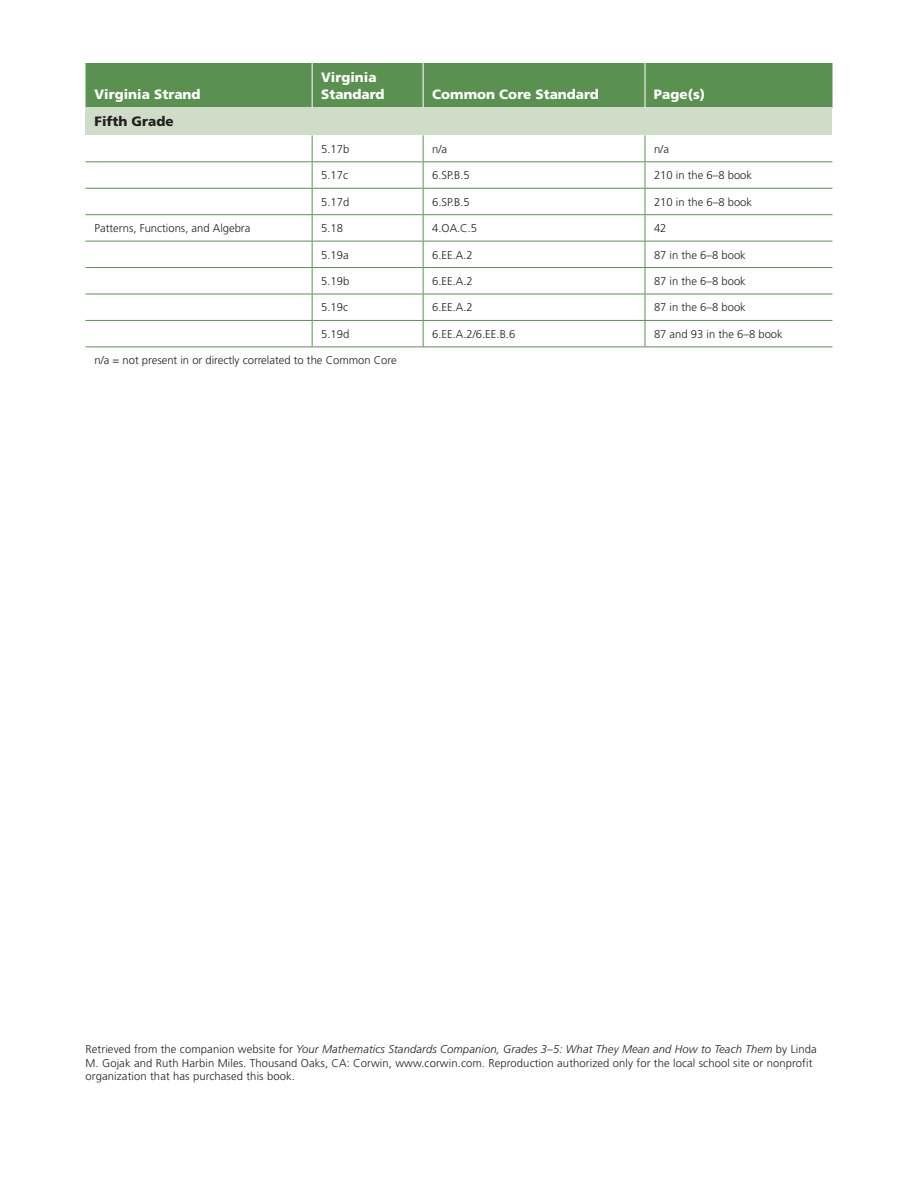
<style>
.page{position:relative;width:918px;height:1188px;background:#fff}
.page>*{position:absolute;margin:0;border:0;box-sizing:border-box;transform-origin:0 0}
.t1{font:900 13.5px/16.5px "Frutiger LT Std";color:#fff}
.t2{font:900 13.5px "Frutiger LT Std";color:#231f20}
.t3{font:300 11.25px/13.5px "Frutiger LT Std";color:#231f20}
.s1{font-style:italic}
</style>
<div class="page">
<div style="left:86px;top:63px;width:746px;height:45px;background:#5b9150"></div>
<div style="left:86px;top:108px;width:746px;height:27px;background:#cfddc8"></div>
<svg style="left:86px;top:135px;width:746px;height:213px"></svg>
<hr style="left:86px;top:161px;width:226px;height:1px;background:#5b9150">
<hr style="left:312px;top:161px;width:111px;height:1px;background:#5b9150">
<hr style="left:423px;top:161px;width:222px;height:1px;background:#5b9150">
<hr style="left:645px;top:161px;width:187px;height:1px;background:#5b9150">
<hr style="left:86px;top:188px;width:226px;height:1px;background:#5b9150">
<hr style="left:312px;top:188px;width:111px;height:1px;background:#5b9150">
<hr style="left:423px;top:188px;width:222px;height:1px;background:#5b9150">
<hr style="left:645px;top:188px;width:187px;height:1px;background:#5b9150">
<hr style="left:86px;top:214px;width:226px;height:1px;background:#5b9150">
<hr style="left:312px;top:214px;width:111px;height:1px;background:#5b9150">
<hr style="left:423px;top:214px;width:222px;height:1px;background:#5b9150">
<hr style="left:645px;top:214px;width:187px;height:1px;background:#5b9150">
<hr style="left:86px;top:241px;width:226px;height:1px;background:#5b9150">
<hr style="left:312px;top:241px;width:111px;height:1px;background:#5b9150">
<hr style="left:423px;top:241px;width:222px;height:1px;background:#5b9150">
<hr style="left:645px;top:241px;width:187px;height:1px;background:#5b9150">
<hr style="left:86px;top:267px;width:226px;height:1px;background:#5b9150">
<hr style="left:312px;top:267px;width:111px;height:1px;background:#5b9150">
<hr style="left:423px;top:267px;width:222px;height:1px;background:#5b9150">
<hr style="left:645px;top:267px;width:187px;height:1px;background:#5b9150">
<hr style="left:86px;top:294px;width:226px;height:1px;background:#5b9150">
<hr style="left:312px;top:294px;width:111px;height:1px;background:#5b9150">
<hr style="left:423px;top:294px;width:222px;height:1px;background:#5b9150">
<hr style="left:645px;top:294px;width:187px;height:1px;background:#5b9150">
<hr style="left:86px;top:320px;width:226px;height:1px;background:#5b9150">
<hr style="left:312px;top:320px;width:111px;height:1px;background:#5b9150">
<svg style="left:312px;top:135px;width:1px;height:211px"></svg>
<hr style="left:423px;top:320px;width:222px;height:1px;background:#5b9150">
<svg style="left:423px;top:135px;width:1px;height:211px"></svg>
<hr style="left:645px;top:320px;width:187px;height:1px;background:#5b9150">
<svg style="left:645px;top:135px;width:1px;height:211px"></svg>
<hr style="left:86px;top:346px;width:226px;height:1px;background:#5b9150">
<hr style="left:312px;top:346px;width:111px;height:1px;background:#5b9150">
<hr style="left:423px;top:346px;width:222px;height:1px;background:#5b9150">
<hr style="left:645px;top:346px;width:187px;height:1px;background:#5b9150">
<hr style="left:312px;top:63px;width:1px;height:45px;background:#fff">
<hr style="left:423px;top:63px;width:1px;height:45px;background:#fff">
<hr style="left:645px;top:63px;width:1px;height:45px;background:#fff">
<p class="t1" style="left:94px;top:86px;width:108px">Virginia Strand</p>
<p class="t2" style="left:94px;top:114px;width:81px">Fifth Grade</p>
<p class="t1" style="left:321px;top:69px;width:65px">Virginia<br>Standard</p>
<p class="t1" style="left:432px;top:86px;width:168px">Common Core Standard</p>
<p class="t1" style="left:654px;top:86px;width:53px">Page(s)</p>
<p class="t3" style="left:321px;top:142px;width:30px">5.17b</p>
<p class="t3" style="left:432px;top:142px;width:17px">n/a</p>
<p class="t3" style="left:654px;top:142px;width:17px">n/a</p>
<p class="t3" style="left:321px;top:169px;width:28px">5.17c</p>
<p class="t3" style="left:432px;top:169px;width:39px">6.SP.B.5</p>
<p class="t3" style="left:654px;top:169px;width:100px">210 in the 6–8 book</p>
<p class="t3" style="left:321px;top:195px;width:30px">5.17d</p>
<p class="t3" style="left:432px;top:195px;width:39px">6.SP.B.5</p>
<p class="t3" style="left:654px;top:195px;width:100px">210 in the 6–8 book</p>
<p class="t3" style="left:95px;top:222px;width:157px">Patterns, Functions, and Algebra</p>
<p class="t3" style="left:321px;top:222px;width:23px">5.18</p>
<p class="t3" style="left:432px;top:222px;width:47px">4.OA.C.5</p>
<p class="t3" style="left:654px;top:222px;width:14px">42</p>
<p class="t3" style="left:321px;top:248px;width:29px">5.19a</p>
<p class="t3" style="left:432px;top:248px;width:42px">6.EE.A.2</p>
<p class="t3" style="left:654px;top:248px;width:93px">87 in the 6–8 book</p>
<p class="t3" style="left:321px;top:275px;width:30px">5.19b</p>
<p class="t3" style="left:432px;top:275px;width:42px">6.EE.A.2</p>
<p class="t3" style="left:654px;top:275px;width:93px">87 in the 6–8 book</p>
<p class="t3" style="left:321px;top:301px;width:28px">5.19c</p>
<p class="t3" style="left:432px;top:301px;width:42px">6.EE.A.2</p>
<p class="t3" style="left:654px;top:301px;width:93px">87 in the 6–8 book</p>
<p class="t3" style="left:321px;top:327px;width:30px">5.19d</p>
<p class="t3" style="left:432px;top:327px;width:85px">6.EE.A.2/6.EE.B.6</p>
<p class="t3" style="left:654px;top:327px;width:130px">87 and 93 in the 6–8 book</p>
<p class="t3" style="left:95px;top:354px;width:304px">n/a = not present in or directly correlated to the Common Core</p>
<p class="t3" style="left:86px;top:1043px;width:733px">Retrieved from the companion website for <span class="s1">Your Mathematics Standards Companion, Grades 3–5: What They Mean and How to Teach Them</span> by Linda<br>M. Gojak and Ruth Harbin Miles. Thousand Oaks, CA: Corwin, www.corwin.com. Reproduction authorized only for the local school site or nonprofit organization that has purchased this book.</p>
</div>
